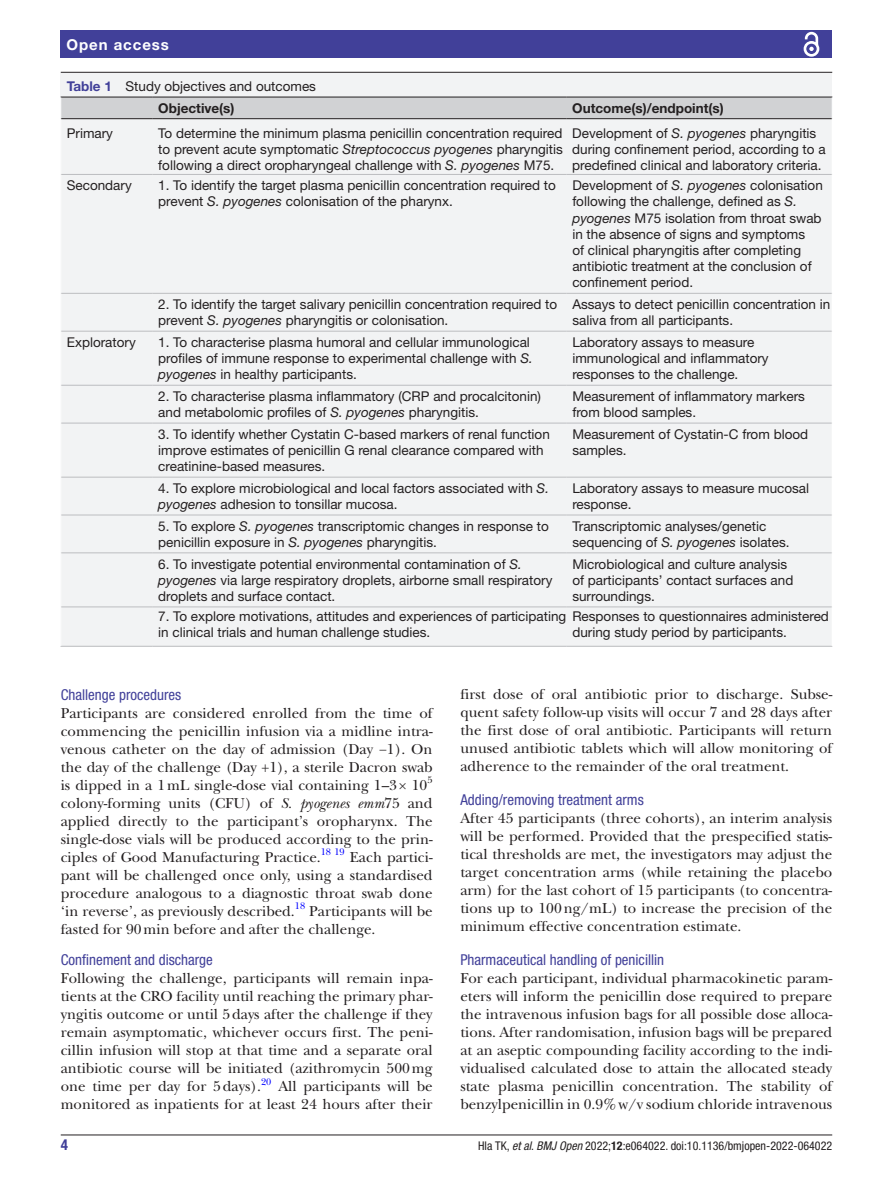
<style>
.page{position:relative;width:893px;height:1191px;background:#fff}
.page>*{position:absolute;margin:0;border:0;box-sizing:border-box;transform-origin:0 0}
.t1{font:15px/18px "New Baskerville";color:#231f20;text-align:justify}
.t2{font:condensed 15px "Helvetica Neue LT Std";color:#414099}
.t3{font:700 15px "Helvetica Neue LT Std";letter-spacing:.065em;color:#fff}
.t4{font:700 condensed 15px "Helvetica Neue LT Std";color:#414099}
.t5{font:13.5px/16.2px "Helvetica Neue LT Std";color:#231f20}
.t6{font:700 13.5px "Helvetica Neue LT Std";color:#231f20}
.t7{font:condensed 12px "Helvetica Neue LT Std";color:#231f20}
.t8{font:9.9px "New Baskerville";color:#00f}
.t9{font:9.9px "New Baskerville";color:#231f20}
.s1{font-weight:700;color:#414099}
.s2{font-weight:700}
.s3{font-style:italic}
</style>
<div class="page">
<hr style="left:61px;top:1134px;width:771px;height:1px;background:#231f20">
<div style="left:61px;top:31px;width:771px;height:27px;background:#414099"></div>
<svg style="left:803px;top:31px;width:17px;height:26px"></svg>
<div style="left:61px;top:73px;width:771px;height:573px;background:#f2f3f4"></div>
<hr style="left:61px;top:72px;width:771px;height:1px;background:#231f20">
<hr style="left:61px;top:174px;width:91px;height:1px;background:#bcbdc0">
<hr style="left:152px;top:174px;width:414px;height:1px;background:#bcbdc0">
<hr style="left:566px;top:174px;width:266px;height:1px;background:#bcbdc0">
<hr style="left:61px;top:293px;width:91px;height:1px;background:#bcbdc0">
<hr style="left:152px;top:293px;width:414px;height:1px;background:#bcbdc0">
<hr style="left:566px;top:293px;width:266px;height:1px;background:#bcbdc0">
<hr style="left:61px;top:331px;width:91px;height:1px;background:#bcbdc0">
<hr style="left:152px;top:331px;width:414px;height:1px;background:#bcbdc0">
<hr style="left:566px;top:331px;width:266px;height:1px;background:#bcbdc0">
<hr style="left:61px;top:385px;width:91px;height:1px;background:#bcbdc0">
<hr style="left:152px;top:385px;width:414px;height:1px;background:#bcbdc0">
<hr style="left:566px;top:385px;width:266px;height:1px;background:#bcbdc0">
<hr style="left:61px;top:423px;width:91px;height:1px;background:#bcbdc0">
<hr style="left:152px;top:423px;width:414px;height:1px;background:#bcbdc0">
<hr style="left:566px;top:423px;width:266px;height:1px;background:#bcbdc0">
<hr style="left:61px;top:477px;width:91px;height:1px;background:#bcbdc0">
<hr style="left:152px;top:477px;width:414px;height:1px;background:#bcbdc0">
<hr style="left:566px;top:477px;width:266px;height:1px;background:#bcbdc0">
<hr style="left:61px;top:515px;width:91px;height:1px;background:#bcbdc0">
<hr style="left:152px;top:515px;width:414px;height:1px;background:#bcbdc0">
<hr style="left:566px;top:515px;width:266px;height:1px;background:#bcbdc0">
<hr style="left:61px;top:552px;width:91px;height:1px;background:#bcbdc0">
<hr style="left:152px;top:552px;width:414px;height:1px;background:#bcbdc0">
<hr style="left:566px;top:552px;width:266px;height:1px;background:#bcbdc0">
<hr style="left:61px;top:606px;width:91px;height:1px;background:#bcbdc0">
<hr style="left:61px;top:646px;width:91px;height:1px;background:#bcbdc0">
<hr style="left:152px;top:606px;width:414px;height:1px;background:#bcbdc0">
<hr style="left:152px;top:646px;width:414px;height:1px;background:#bcbdc0">
<hr style="left:566px;top:606px;width:266px;height:1px;background:#bcbdc0">
<hr style="left:566px;top:646px;width:266px;height:1px;background:#bcbdc0">
<svg style="left:60px;top:97px;width:773px;height:22px;background:#c6c7c9"></svg>
<p class="t3" style="left:66px;top:35px;width:104px">Open access</p>
<p class="t5" style="left:158px;top:75px;width:159px;line-height:22px;text-indent:-92px"><span class="s1">Table 1</span> Study objectives and outcomes<br><span class="s2">Objective(s)</span></p>
<p class="t6" style="left:572px;top:99px;width:153px">Outcome(s)/endpoint(s)</p>
<p class="t5" style="left:67px;top:124px;width:48px">Primary</p>
<p class="t5" style="left:158px;top:124px;width:406px;text-align:justify">To determine the minimum plasma penicillin concentration required to prevent acute symptomatic <span class="s3">Streptococcus pyogenes</span> pharyngitis following a direct oropharyngeal challenge with <span class="s3">S. pyogenes</span> M75.</p>
<p class="t5" style="left:572px;top:124px;width:255px">Development of <span class="s3">S. pyogenes</span> pharyngitis during confinement period, according to a predefined clinical and laboratory criteria.</p>
<p class="t5" style="left:67px;top:177px;width:67px">Secondary</p>
<p class="t5" style="left:158px;top:177px;width:399px">1. To identify the target plasma penicillin concentration required to prevent <span class="s3">S. pyogenes</span> colonisation of the pharynx.</p>
<p class="t5" style="left:572px;top:177px;width:252px">Development of <span class="s3">S. pyogenes</span> colonisation following the challenge, defined as <span class="s3">S. pyogenes</span> M75 isolation from throat swab in the absence of signs and symptoms<br>of clinical pharyngitis after completing antibiotic treatment at the conclusion of confinement period.</p>
<p class="t5" style="left:158px;top:296px;width:400px">2. To identify the target salivary penicillin concentration required to prevent <span class="s3">S. pyogenes</span> pharyngitis or colonisation.</p>
<p class="t5" style="left:572px;top:296px;width:260px">Assays to detect penicillin concentration in saliva from all participants.</p>
<p class="t5" style="left:67px;top:334px;width:70px">Exploratory</p>
<p class="t5" style="left:158px;top:334px;width:376px">1. To characterise plasma humoral and cellular immunological profiles of immune response to experimental challenge with <span class="s3">S. pyogenes</span> in healthy participants.</p>
<p class="t5" style="left:572px;top:334px;width:198px">Laboratory assays to measure immunological and inflammatory responses to the challenge.</p>
<p class="t5" style="left:158px;top:388px;width:384px">2. To characterise plasma inflammatory (CRP and procalcitonin) and metabolomic profiles of <span class="s3">S. pyogenes</span> pharyngitis.</p>
<p class="t5" style="left:572px;top:388px;width:234px">Measurement of inflammatory markers from blood samples.</p>
<p class="t5" style="left:158px;top:426px;width:393px">3. To identify whether Cystatin C-based markers of renal function improve estimates of penicillin G renal clearance compared with creatinine-based measures.</p>
<p class="t5" style="left:572px;top:426px;width:237px">Measurement of Cystatin-C from blood samples.</p>
<p class="t5" style="left:158px;top:480px;width:392px">4. To explore microbiological and local factors associated with <span class="s3">S. pyogenes</span> adhesion to tonsillar mucosa.</p>
<p class="t5" style="left:572px;top:480px;width:238px">Laboratory assays to measure mucosal response.</p>
<p class="t5" style="left:158px;top:517px;width:392px">5. To explore <span class="s3">S. pyogenes</span> transcriptomic changes in response to penicillin exposure in <span class="s3">S. pyogenes</span> pharyngitis.</p>
<p class="t5" style="left:572px;top:517px;width:219px">Transcriptomic analyses/genetic sequencing of <span class="s3">S. pyogenes</span> isolates.</p>
<p class="t5" style="left:158px;top:555px;width:396px">6. To investigate potential environmental contamination of <span class="s3">S. pyogenes</span> via large respiratory droplets, airborne small respiratory droplets and surface contact.</p>
<p class="t5" style="left:572px;top:555px;width:223px">Microbiological and culture analysis of participants’ contact surfaces and surroundings.</p>
<p class="t5" style="left:158px;top:608px;width:672px">7. To explore motivations, attitudes and experiences of participating Responses to questionnaires administered in clinical trials and human challenge studies.</p>
<p class="t5" style="left:572px;top:624px;width:216px">during study period by participants.</p>
<p class="t2" style="left:61px;top:685px;width:122px">Challenge procedures</p>
<p class="t1" style="left:61px;top:704px;width:373px">Participants are considered enrolled from the time of commencing the penicillin infusion via a midline intra&shy;venous catheter on the day of admission (Day −1). On the day of the challenge (Day +1), a sterile Dacron swab is dipped in a 1mL single-dose vial containing 1–3× 10</p>
<p class="t9" style="left:427px;top:774px;width:7px">5</p>
<p class="t1" style="left:61px;top:794px;width:373px">colony-forming units (CFU) of <span class="s3">S. pyogenes emm</span>75 and applied directly to the participant’s oropharynx. The single-dose vials will be produced according to the prin&shy;ciples of Good Manufacturing Practice.</p>
<p class="t8" style="left:321px;top:846px;width:25px">18 19</p>
<p class="t1" style="left:61px;top:848px;width:373px;text-indent:289px">Each partici&shy;pant will be challenged once only, using a standardised procedure analogous to a diagnostic throat swab done ‘in reverse’, as previously described.</p>
<p class="t8" style="left:295px;top:900px;width:12px">18</p>
<p class="t1" style="left:61px;top:902px;width:373px;text-indent:248px">Participants will be fasted for 90min before and after the challenge.</p>
<p class="t2" style="left:61px;top:951px;width:154px">Confinement and discharge</p>
<p class="t1" style="left:61px;top:969px;width:373px">Following the challenge, participants will remain inpa&shy;tients at the CRO facility until reaching the primary phar&shy;yngitis outcome or until 5days after the challenge if they remain asymptomatic, whichever occurs first. The peni&shy;cillin infusion will stop at that time and a separate oral antibiotic course will be initiated (azithromycin 500mg one time per day for 5days).<sup>20</sup></p>
<p class="t1" style="left:61px;top:1077px;width:373px;text-align:right">All participants will be<br>monitored as inpatients for at least 24 hours after their</p>
<p class="t1" style="left:460px;top:685px;width:373px">first dose of oral antibiotic prior to discharge. Subse&shy;quent safety follow-up visits will occur 7 and 28 days after the first dose of oral antibiotic. Participants will return unused antibiotic tablets which will allow monitoring of adherence to the remainder of the oral treatment.</p>
<p class="t2" style="left:460px;top:791px;width:185px">Adding/removing treatment arms</p>
<p class="t1" style="left:460px;top:809px;width:373px">After 45 participants (three cohorts), an interim analysis will be performed. Provided that the prespecified statis&shy;tical thresholds are met, the investigators may adjust the target concentration arms (while retaining the placebo arm) for the last cohort of 15 participants (to concentra&shy;tions up to 100ng/mL) to increase the precision of the minimum effective concentration estimate.</p>
<p class="t2" style="left:460px;top:951px;width:205px">Pharmaceutical handling of penicillin</p>
<p class="t1" style="left:460px;top:969px;width:373px">For each participant, individual pharmacokinetic param&shy;eters will inform the penicillin dose required to prepare the intravenous infusion bags for all possible dose alloca&shy;tions. After randomisation, infusion bags will be prepared at an aseptic compounding facility according to the indi&shy;vidualised calculated dose to attain the allocated steady state plasma penicillin concentration. The stability of benzylpenicillin in 0.9%w/v sodium chloride intravenous</p>
<p class="t4" style="left:61px;top:1135px;width:9px">4</p>
<p class="t7" style="left:478px;top:1138px;width:356px">Hla TK, <span class="s3">et al</span>. <span class="s3">BMJ Open</span> 2022;<span class="s2">12</span>:e064022. doi:10.1136/bmjopen-2022-064022</p>
</div>
